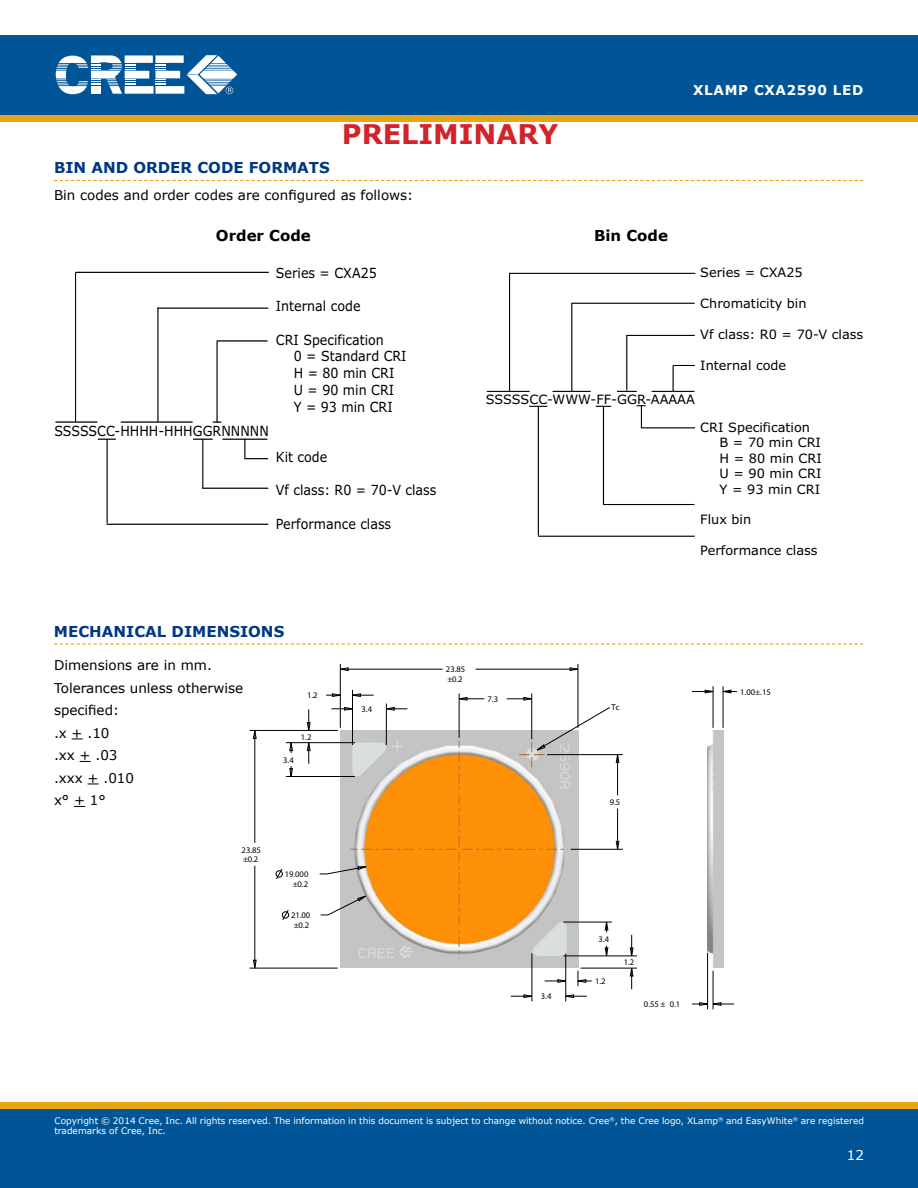
<style>
.page{position:relative;width:918px;height:1188px;background:#fff}
.page>*{position:absolute;margin:0;border:0;box-sizing:border-box;transform-origin:0 0}
.t1{font:700 27px "Verdana";color:#d2232a}
.t2{font:700 15px "Verdana";color:#003882}
.t3{font:700 15px "Verdana";color:#000}
.t4{font:13.95px/16.8px "Verdana";color:#000;scale:.91 1}
.t5{font:13.5px/22.5px "Verdana";color:#000}
.t6{font:700 13.5px "Verdana";letter-spacing:.05em;color:#fff}
.t7{font:13.5px "Verdana";color:#fff}
.t8{font:12.9px/15.5px "Verdana";color:#000}
.t9{font:9px/10.8px "Verdana";color:#fff}
.t10{font:8.55px/9.9px "Arial";color:#000}
</style>
<div class="page">
<div style="left:0;top:115px;width:918px;height:7px;background:#e7a614"></div>
<div style="left:0;top:35px;width:918px;height:80px;background:#005596"></div>
<svg style="left:56px;top:55px;width:181px;height:39px"></svg>
<div style="left:0;top:1108px;width:918px;height:80px;background:#005596"></div>
<div style="left:0;top:1102px;width:918px;height:6px;background:#e7a614"></div>
<svg style="left:54px;top:180px;width:809px;height:1px"></svg>
<svg style="left:54px;top:643px;width:809px;height:2px"></svg>
<svg style="left:98px;top:439px;width:18px;height:1px"></svg>
<hr style="left:107px;top:439px;width:1px;height:84px;background:#000">
<hr style="left:107px;top:524px;width:161px;height:1px;background:#000">
<hr style="left:216px;top:341px;width:2px;height:82px;background:#000">
<hr style="left:217px;top:340px;width:51px;height:2px;background:#000">
<hr style="left:202px;top:439px;width:1px;height:49px;background:#000">
<hr style="left:202px;top:488px;width:66px;height:1px;background:#000">
<hr style="left:157px;top:308px;width:2px;height:114px;background:#000">
<hr style="left:158px;top:308px;width:110px;height:1px;background:#000">
<hr style="left:55px;top:421px;width:42px;height:2px;background:#000">
<hr style="left:75px;top:272px;width:1px;height:150px;background:#000">
<hr style="left:76px;top:272px;width:193px;height:1px;background:#000">
<svg style="left:193px;top:439px;width:20px;height:1px"></svg>
<hr style="left:222px;top:439px;width:45px;height:1px;background:#000">
<hr style="left:121px;top:421px;width:72px;height:2px;background:#000">
<svg style="left:213px;top:421px;width:8px;height:2px"></svg>
<svg style="left:244px;top:439px;width:24px;height:20px"></svg>
<svg style="left:617px;top:391px;width:20px;height:1px"></svg>
<svg style="left:529px;top:406px;width:18px;height:1px"></svg>
<hr style="left:538px;top:406px;width:1px;height:130px;background:#000">
<hr style="left:538px;top:536px;width:157px;height:1px;background:#000">
<hr style="left:626px;top:335px;width:69px;height:1px;background:#000">
<svg style="left:673px;top:365px;width:22px;height:26px"></svg>
<hr style="left:603px;top:406px;width:1px;height:98px;background:#000">
<hr style="left:603px;top:504px;width:91px;height:1px;background:#000">
<hr style="left:571px;top:303px;width:1px;height:88px;background:#000">
<hr style="left:571px;top:303px;width:124px;height:1px;background:#000">
<hr style="left:487px;top:391px;width:43px;height:1px;background:#000">
<hr style="left:509px;top:273px;width:1px;height:119px;background:#000">
<hr style="left:510px;top:273px;width:185px;height:1px;background:#000">
<svg style="left:596px;top:406px;width:15px;height:1px"></svg>
<hr style="left:626px;top:336px;width:1px;height:55px;background:#000">
<hr style="left:652px;top:391px;width:42px;height:1px;background:#000">
<hr style="left:553px;top:391px;width:38px;height:1px;background:#000">
<svg style="left:637px;top:405px;width:9px;height:23px"></svg>
<hr style="left:642px;top:427px;width:53px;height:1px;background:#000">
<div style="left:341px;top:958px;width:237px;height:10px;background:#c4c4c4"></div>
<img style="left:708px;top:730px;width:15px;height:238px">
<svg style="left:341px;top:668px;width:7px;height:3px"></svg>
<svg style="left:570px;top:668px;width:8px;height:3px"></svg>
<svg style="left:253px;top:731px;width:2px;height:8px"></svg>
<svg style="left:253px;top:960px;width:2px;height:8px"></svg>
<svg style="left:616px;top:755px;width:3px;height:8px"></svg>
<svg style="left:616px;top:841px;width:3px;height:8px"></svg>
<svg style="left:276px;top:869px;width:7px;height:10px"></svg>
<svg style="left:282px;top:910px;width:7px;height:10px"></svg>
<hr style="left:255px;top:730px;width:1px;height:113px;background:#000">
<hr style="left:255px;top:866px;width:1px;height:102px;background:#000">
<svg style="left:290px;top:743px;width:3px;height:10px"></svg>
<svg style="left:290px;top:766px;width:3px;height:10px"></svg>
<svg style="left:307px;top:743px;width:3px;height:21px"></svg>
<svg style="left:307px;top:709px;width:3px;height:21px"></svg>
<svg style="left:511px;top:995px;width:21px;height:3px"></svg>
<svg style="left:566px;top:995px;width:21px;height:3px"></svg>
<svg style="left:545px;top:979px;width:20px;height:4px"></svg>
<hr style="left:340px;top:664px;width:1px;height:64px;background:#000">
<hr style="left:250px;top:968px;width:88px;height:1px;background:#000">
<hr style="left:581px;top:968px;width:56px;height:1px;background:#000">
<hr style="left:352px;top:690px;width:1px;height:55px;background:#000">
<hr style="left:563px;top:956px;width:74px;height:1px;background:#000">
<hr style="left:386px;top:704px;width:1px;height:41px;background:#000">
<hr style="left:563px;top:922px;width:49px;height:1px;background:#000">
<hr style="left:459px;top:694px;width:1px;height:44px;background:#000">
<hr style="left:571px;top:849px;width:52px;height:1px;background:#000">
<hr style="left:531px;top:694px;width:1px;height:45px;background:#000">
<hr style="left:532px;top:953px;width:1px;height:48px;background:#000">
<hr style="left:286px;top:776px;width:69px;height:1px;background:#000">
<hr style="left:547px;top:754px;width:76px;height:1px;background:#000">
<hr style="left:565px;top:954px;width:1px;height:47px;background:#000">
<hr style="left:286px;top:742px;width:69px;height:1px;background:#000">
<svg style="left:578px;top:971px;width:14px;height:15px"></svg>
<hr style="left:578px;top:664px;width:1px;height:64px;background:#000">
<hr style="left:250px;top:730px;width:88px;height:1px;background:#000">
<hr style="left:617px;top:755px;width:1px;height:40px;background:#000">
<hr style="left:617px;top:809px;width:1px;height:40px;background:#000">
<svg style="left:630px;top:968px;width:3px;height:21px"></svg>
<svg style="left:630px;top:935px;width:3px;height:21px"></svg>
<svg style="left:507px;top:697px;width:25px;height:3px"></svg>
<svg style="left:459px;top:697px;width:25px;height:3px"></svg>
<svg style="left:326px;top:694px;width:15px;height:3px"></svg>
<svg style="left:353px;top:694px;width:21px;height:3px"></svg>
<hr style="left:476px;top:669px;width:102px;height:1px;background:#000">
<hr style="left:340px;top:669px;width:103px;height:1px;background:#000">
<svg style="left:692px;top:1002px;width:42px;height:4px"></svg>
<hr style="left:707px;top:953px;width:1px;height:56px;background:#000">
<hr style="left:713px;top:971px;width:1px;height:38px;background:#000">
<hr style="left:713px;top:686px;width:1px;height:42px;background:#000">
<hr style="left:723px;top:686px;width:1px;height:42px;background:#000">
<svg style="left:692px;top:690px;width:21px;height:3px"></svg>
<svg style="left:723px;top:690px;width:14px;height:3px"></svg>
<svg style="left:320px;top:707px;width:290px;height:251px"></svg>
<h1 class="t1" style="left:342px;top:117px;width:218px">PRELIM INARY</h1>
<h2 class="t2" style="left:54px;top:158px;width:277px">BIN AND ORDER CODE FORMATS</h2>
<h3 class="t5" style="left:54px;top:184px;width:361px">Bin codes and order codes are configured as follows:</h3>
<h2 class="t3" style="left:54px;top:226px;width:45px">O</h2>
<h2 class="t3" style="left:229px;top:226px;width:126px">RDER CODE B</h2>
<h2 class="t3" style="left:605px;top:226px;width:64px">IN CODE</h2>
<h3 class="t6" style="left:693px;top:82px;width:172px">XLAMP CXA2590 LED</h3>
<h3 class="t4" style="left:54px;top:422px;width:237px">SSSSSCC-HHHH-HHHGGRNNNNN</h3>
<h3 class="t4" style="left:276px;top:264px;width:112px">Series = CXA25</h3>
<h3 class="t4" style="left:276px;top:297px;width:95px">Internal code</h3>
<h3 class="t4" style="left:294px;top:331px;width:126px;text-indent:-18px">CRI Specification<br>0 = Standard CRI<br>H = 80 min CRI<br>U = 90 min CRI<br>Y = 93 min CRI</h3>
<h3 class="t4" style="left:276px;top:448px;width:58px">Kit code</h3>
<h3 class="t4" style="left:276px;top:481px;width:178px">Vf class: R0 = 70-V class</h3>
<h3 class="t4" style="left:276px;top:515px;width:128px">Performance class</h3>
<h3 class="t8" style="left:700px;top:264px;width:104px">Series = CXA25</h3>
<h3 class="t8" style="left:700px;top:295px;width:108px">Chromaticity bin</h3>
<h3 class="t8" style="left:700px;top:326px;width:165px">Vf class: R0 = 70-V class</h3>
<h3 class="t8" style="left:700px;top:357px;width:88px">Internal code</h3>
<h3 class="t8" style="left:486px;top:391px;width:211px">SSSSSCC-WWW-FF-GGR-AAAAA</h3>
<h3 class="t8" style="left:720px;top:419px;width:104px;text-indent:-19px">CRI Specification<br>B = 70 min CRI<br>H = 80 min CRI<br>U = 90 min CRI<br>Y = 93 min CRI</h3>
<h3 class="t8" style="left:700px;top:512px;width:52px">Flux bin</h3>
<h3 class="t8" style="left:700px;top:543px;width:119px">Performance class</h3>
<h2 class="t2" style="left:54px;top:622px;width:232px">M ECHANICAL DIMENSIONS</h2>
<h3 class="t5" style="left:54px;top:654px;width:191px">Dimensions are in mm.<br>Tolerances unless otherwise specified:<br>.x + .10<br>.xx + .03<br>.xxx + .010<br>x° + 1°</h3>
<p class="t10" style="left:283px;top:755px;width:12px">3.4</p>
<p class="t10" style="left:307px;top:691px;width:12px">1.2</p>
<p class="t10" style="left:301px;top:732px;width:12px">1.2</p>
<p class="t10" style="left:242px;top:845px;width:21px">23.85 ±0.2</p>
<p class="t10" style="left:285px;top:869px;width:25px">19.000</p>
<p class="t10" style="left:293px;top:879px;width:17px">±0.2</p>
<p class="t10" style="left:291px;top:910px;width:21px">21.00</p>
<p class="t10" style="left:294px;top:920px;width:17px">±0.2</p>
<p class="t10" style="left:362px;top:704px;width:12px">3.4</p>
<p class="t10" style="left:446px;top:665px;width:21px">23.85 ±0.2</p>
<p class="t10" style="left:488px;top:694px;width:12px">7.3</p>
<p class="t10" style="left:612px;top:702px;width:10px">Tc</p>
<p class="t10" style="left:610px;top:797px;width:12px">9.5</p>
<p class="t10" style="left:541px;top:992px;width:12px">3.4</p>
<p class="t10" style="left:599px;top:934px;width:12px">3.4</p>
<p class="t10" style="left:595px;top:976px;width:12px">1.2</p>
<p class="t10" style="left:624px;top:957px;width:12px">1.2</p>
<p class="t10" style="left:644px;top:999px;width:38px">0.55 ± 0.1</p>
<p class="t10" style="left:740px;top:687px;width:32px">1.00±.15</p>
<p class="t9" style="left:54px;top:1115px;width:811px">Copyright © 2014 Cree, Inc. All rights reserved. The information in this document is subject to change without notice. Cree<sup>®</sup>, the Cree logo, XLamp<sup>®</sup> and EasyWhite<sup>®</sup> are registered trademarks of Cree, Inc.</p>
<h3 class="t7" style="left:847px;top:1146px;width:19px">12</h3>
</div>
